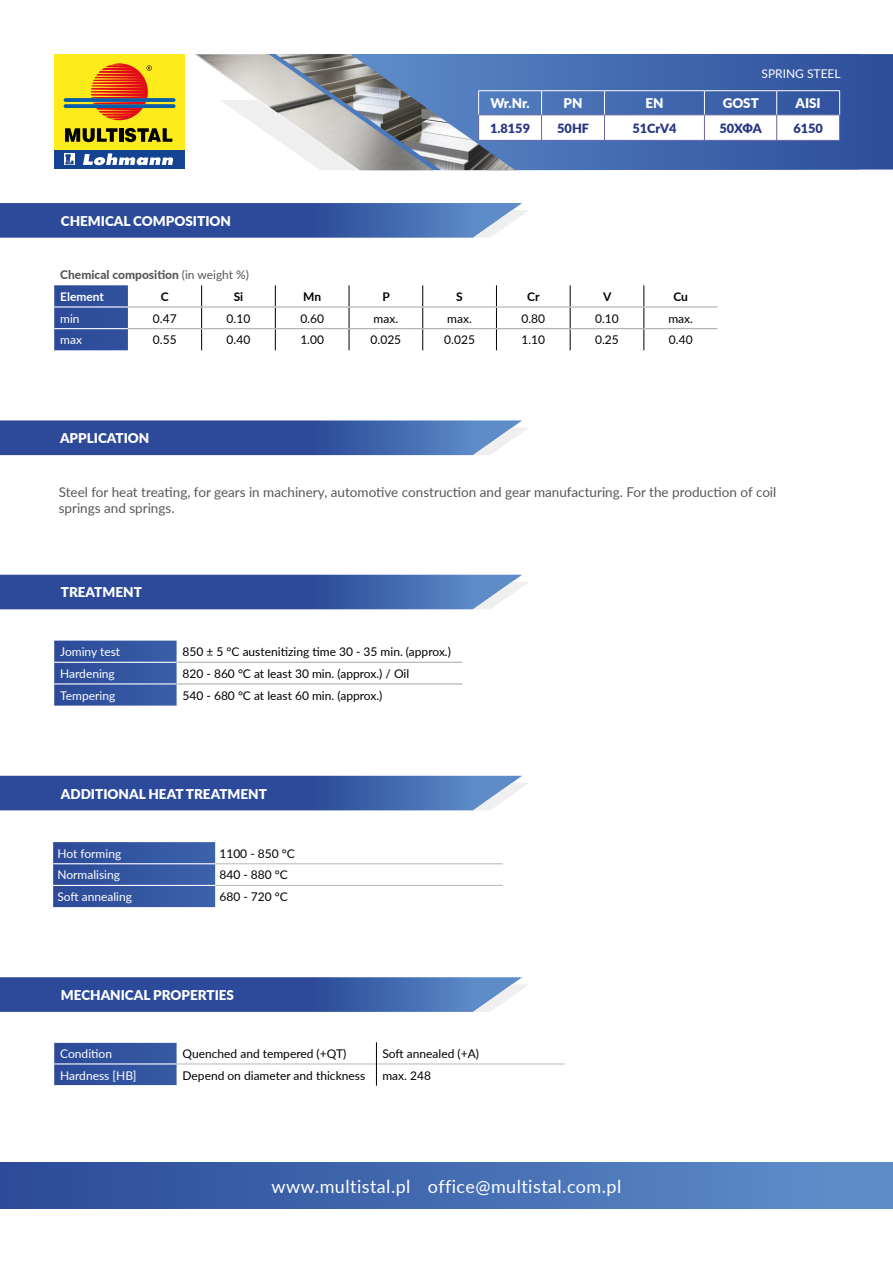
<style>
.page{position:relative;width:893px;height:1263px;background:#fff}
.page>*{position:absolute;margin:0;border:0;box-sizing:border-box;transform-origin:0 0}
.t1{font:18px "Lato";letter-spacing:.025em;color:#fff}
.t2{font:13.5px/16.2px "Lato";color:#575756}
.t3{font:900 13.5px "Lato";color:#fff}
.t4{font:900 13.35px "Lato";color:#fff}
.t5{font:900 12.75px "Lato";color:#283583}
.t6{font:12px "Lato";color:#000}
.t7{font:12px "Lato";color:#fff}
.t8{font:800 12px/21.6px "Lato";color:#575756}
.t9{font:700 12px "Lato";letter-spacing:-.005em;color:#000}
.s1{font-weight:400}
.s2{font-weight:700;color:#fff}
</style>
<div class="page">
<svg style="left:0;top:203px;width:528px;height:35px;background:#4261a8"></svg>
<svg style="left:0;top:420px;width:528px;height:35px;background:#4262a8"></svg>
<svg style="left:0;top:575px;width:528px;height:34px;background:#4060a7"></svg>
<svg style="left:0;top:776px;width:528px;height:34px;background:#4060a7"></svg>
<svg style="left:0;top:977px;width:528px;height:35px;background:#4261a8"></svg>
<div style="left:54px;top:54px;width:130px;height:96px;background:#fdeb1b"></div>
<div style="left:54px;top:150px;width:130px;height:19px;background:#134391"></div>
<svg style="left:125px;top:128px;width:47px;height:14px"></svg>
<hr style="left:119px;top:128px;width:4px;height:14px;background:#010202">
<svg style="left:65px;top:128px;width:53px;height:14px"></svg>
<svg style="left:64px;top:153px;width:11px;height:12px"></svg>
<svg style="left:65px;top:154px;width:9px;height:10px"></svg>
<svg style="left:83px;top:153px;width:90px;height:12px"></svg>
<svg style="left:64px;top:98px;width:112px;height:4px"></svg>
<svg style="left:64px;top:104px;width:112px;height:4px"></svg>
<svg style="left:91px;top:63px;width:61px;height:57px"></svg>
<svg style="left:54px;top:641px;width:123px;height:65px;background:#3758a2"></svg>
<hr style="left:177px;top:662px;width:285px;height:1px;background:#aeaeae">
<hr style="left:177px;top:683px;width:285px;height:1px;background:#aeaeae">
<hr style="left:54px;top:662px;width:123px;height:1px;background:#fff">
<hr style="left:54px;top:683px;width:123px;height:1px;background:#fff">
<div style="left:54px;top:1043px;width:123px;height:42px;background:#31529e"></div>
<hr style="left:54px;top:1063px;width:123px;height:1px;background:#fff">
<hr style="left:177px;top:1063px;width:199px;height:1px;background:#bfbfbf">
<hr style="left:377px;top:1063px;width:188px;height:1px;background:#bfbfbf">
<svg style="left:376px;top:1042px;width:1px;height:43px"></svg>
<svg style="left:53px;top:842px;width:162px;height:65px;background:#3657a2"></svg>
<hr style="left:215px;top:863px;width:288px;height:1px;background:#bfbfbf">
<hr style="left:215px;top:885px;width:288px;height:1px;background:#bfbfbf">
<hr style="left:53px;top:863px;width:162px;height:1px;background:#fff">
<hr style="left:53px;top:885px;width:162px;height:1px;background:#fff">
<div style="left:54px;top:285px;width:74px;height:65px;background:#2f4e9c"></div>
<svg style="left:201px;top:285px;width:1px;height:65px"></svg>
<svg style="left:275px;top:285px;width:1px;height:65px"></svg>
<svg style="left:349px;top:285px;width:1px;height:65px"></svg>
<svg style="left:422px;top:285px;width:1px;height:65px"></svg>
<svg style="left:496px;top:285px;width:1px;height:65px"></svg>
<svg style="left:570px;top:285px;width:1px;height:65px"></svg>
<svg style="left:643px;top:285px;width:1px;height:65px"></svg>
<hr style="left:54px;top:306px;width:74px;height:2px;background:#fff">
<hr style="left:54px;top:328px;width:74px;height:1px;background:#fff">
<hr style="left:128px;top:306px;width:74px;height:2px;background:#aeaeae">
<hr style="left:202px;top:306px;width:73px;height:2px;background:#aeaeae">
<hr style="left:275px;top:306px;width:74px;height:2px;background:#aeaeae">
<hr style="left:349px;top:306px;width:74px;height:2px;background:#aeaeae">
<hr style="left:423px;top:306px;width:73px;height:2px;background:#aeaeae">
<hr style="left:496px;top:306px;width:74px;height:2px;background:#aeaeae">
<hr style="left:570px;top:306px;width:74px;height:2px;background:#aeaeae">
<hr style="left:644px;top:306px;width:74px;height:2px;background:#aeaeae">
<hr style="left:128px;top:328px;width:74px;height:1px;background:#aeaeae">
<hr style="left:202px;top:328px;width:73px;height:1px;background:#aeaeae">
<hr style="left:275px;top:328px;width:74px;height:1px;background:#aeaeae">
<hr style="left:349px;top:328px;width:74px;height:1px;background:#aeaeae">
<hr style="left:423px;top:328px;width:73px;height:1px;background:#aeaeae">
<hr style="left:496px;top:328px;width:74px;height:1px;background:#aeaeae">
<hr style="left:570px;top:328px;width:74px;height:1px;background:#aeaeae">
<hr style="left:644px;top:328px;width:74px;height:1px;background:#aeaeae">
<div style="left:0;top:1163px;width:893px;height:46px;background:linear-gradient(to right,#2a4998,#608fcc)"></div>
<svg style="left:515px;top:54px;width:378px;height:116px;background:#3c61a9"></svg>
<img style="left:434px;top:54px;width:81px;height:116px">
<img style="left:195px;top:54px;width:239px;height:116px">
<svg style="left:219px;top:100px;width:140px;height:70px"></svg>
<hr style="left:478px;top:140px;width:64px;height:1px;background:#6565a4">
<hr style="left:542px;top:140px;width:62px;height:1px;background:#6565a4">
<hr style="left:604px;top:140px;width:100px;height:1px;background:#6565a4">
<hr style="left:704px;top:140px;width:73px;height:1px;background:#6565a4">
<hr style="left:777px;top:140px;width:63px;height:1px;background:#6565a4">
<hr style="left:478px;top:90px;width:64px;height:1px;background:#fff">
<hr style="left:542px;top:90px;width:62px;height:1px;background:#fff">
<hr style="left:604px;top:90px;width:100px;height:1px;background:#fff">
<hr style="left:704px;top:90px;width:73px;height:1px;background:#fff">
<hr style="left:777px;top:90px;width:63px;height:1px;background:#fff">
<svg style="left:478px;top:91px;width:362px;height:49px"></svg>
<p class="t7" style="left:761px;top:65px;width:81px">SPRING STEEL</p>
<p class="t3" style="left:61px;top:211px;width:172px">CHEMICAL COMPOSITION</p>
<p class="t4" style="left:490px;top:93px;width:41px">Wr.Nr.</p>
<p class="t4" style="left:564px;top:93px;width:20px">PN</p>
<p class="t4" style="left:645px;top:93px;width:20px">EN</p>
<p class="t4" style="left:723px;top:93px;width:38px">GOST</p>
<p class="t4" style="left:795px;top:93px;width:27px">AISI</p>
<p class="t5" style="left:490px;top:118px;width:42px">1.8159</p>
<p class="t5" style="left:557px;top:118px;width:33px">50HF</p>
<p class="t5" style="left:632px;top:118px;width:46px">51CrV4</p>
<p class="t5" style="left:719px;top:118px;width:44px">50ХФА</p>
<p class="t5" style="left:793px;top:118px;width:31px">6150</p>
<p class="t8" style="left:60px;top:264px;width:190px">Chemical composition <span class="s1">(in weight %)<br></span><span class="s2">Element</span></p>
<p class="t9" style="left:161px;top:288px;width:9px">C</p>
<p class="t9" style="left:234px;top:288px;width:11px">Si</p>
<p class="t9" style="left:303px;top:288px;width:20px">Mn</p>
<p class="t9" style="left:382px;top:288px;width:9px">P</p>
<p class="t9" style="left:456px;top:288px;width:8px">S</p>
<p class="t9" style="left:527px;top:288px;width:14px">Cr</p>
<p class="t9" style="left:603px;top:288px;width:10px">V</p>
<p class="t9" style="left:673px;top:288px;width:16px">Cu</p>
<p class="t7" style="left:60px;top:310px;width:21px">min</p>
<p class="t6" style="left:153px;top:310px;width:25px">0.47</p>
<p class="t6" style="left:227px;top:310px;width:25px">0.10</p>
<p class="t6" style="left:300px;top:310px;width:25px">0.60</p>
<p class="t6" style="left:374px;top:310px;width:26px">max.</p>
<p class="t6" style="left:447px;top:310px;width:26px">max.</p>
<p class="t6" style="left:521px;top:310px;width:25px">0.80</p>
<p class="t6" style="left:595px;top:310px;width:25px">0.10</p>
<p class="t6" style="left:668px;top:310px;width:26px">max.</p>
<p class="t7" style="left:60px;top:331px;width:23px">max</p>
<p class="t6" style="left:153px;top:331px;width:25px">0.55</p>
<p class="t6" style="left:227px;top:331px;width:25px">0.40</p>
<p class="t6" style="left:300px;top:331px;width:25px">1.00</p>
<p class="t6" style="left:371px;top:331px;width:32px">0.025</p>
<p class="t6" style="left:444px;top:331px;width:32px">0.025</p>
<p class="t6" style="left:521px;top:331px;width:25px">1.10</p>
<p class="t6" style="left:595px;top:331px;width:25px">0.25</p>
<p class="t6" style="left:669px;top:331px;width:25px">0.40</p>
<p class="t3" style="left:60px;top:428px;width:91px">APPLICATION</p>
<p class="t2" style="left:59px;top:483px;width:719px">Steel for heat treating, for gears in machinery, automotive construction and gear manufacturing. For the production of coil springs and springs.</p>
<p class="t3" style="left:61px;top:582px;width:83px">TREATMENT</p>
<p class="t7" style="left:60px;top:643px;width:62px">Jominy test</p>
<p class="t6" style="left:183px;top:643px;width:270px">850 ± 5 °C austenitizing time 30 - 35 min. (approx.)</p>
<p class="t7" style="left:60px;top:665px;width:56px">Hardening</p>
<p class="t6" style="left:183px;top:665px;width:228px">820 - 860 °C at least 30 min. (approx.) / Oil</p>
<p class="t7" style="left:60px;top:687px;width:57px">Tempering</p>
<p class="t6" style="left:183px;top:687px;width:201px">540 - 680 °C at least 60 min. (approx.)</p>
<p class="t3" style="left:61px;top:783px;width:208px">ADDITIONAL HEAT TREATMENT</p>
<p class="t7" style="left:57px;top:845px;width:65px">Hot forming</p>
<p class="t6" style="left:219px;top:845px;width:77px">1100 - 850 °C</p>
<p class="t7" style="left:57px;top:866px;width:64px">Normalising</p>
<p class="t6" style="left:219px;top:866px;width:70px">840 - 880 °C</p>
<p class="t7" style="left:57px;top:888px;width:76px">Soft annealing</p>
<p class="t6" style="left:219px;top:888px;width:70px">680 - 720 °C</p>
<p class="t3" style="left:61px;top:985px;width:175px">MECHANICAL PROPERTIES</p>
<p class="t7" style="left:60px;top:1045px;width:53px">Condition</p>
<p class="t6" style="left:183px;top:1045px;width:165px">Quenched and tempered (+QT)</p>
<p class="t6" style="left:382px;top:1045px;width:98px">Soft annealed (+A)</p>
<p class="t7" style="left:60px;top:1067px;width:78px">Hardness [HB]</p>
<p class="t6" style="left:183px;top:1067px;width:184px">Depend on diameter and thickness</p>
<p class="t6" style="left:382px;top:1067px;width:50px">max. 248</p>
<h1 class="t1" style="left:272px;top:1174px;width:351px">www.multistal.pl office@multistal.com.pl</h1>
</div>
